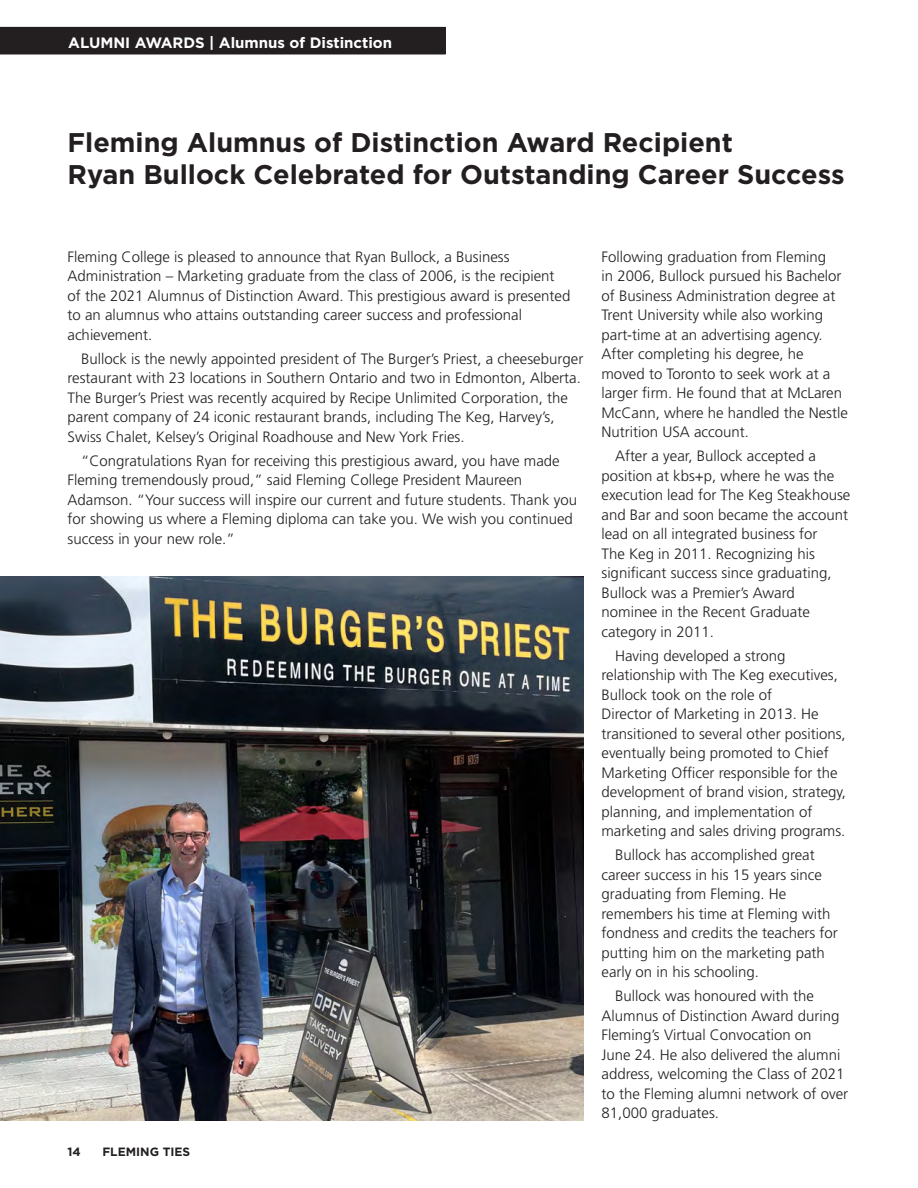
<style>
.page{position:relative;width:918px;height:1188px;background:#fff}
.page>*{position:absolute;margin:0;border:0;box-sizing:border-box;transform-origin:0 0}
.head3{font:700 27px/32.4px "Gotham";color:#231f20}
.body_copy{font:300 15px/19.5px "Frutiger LT Std";color:#231f20}
.t1{font:700 15px "Gotham";color:#fff}
.t2{font:700 12px "Gotham";color:#231f20}
</style>
<div class="page">
<img style="left:0;top:577px;width:584px;height:543px">
<div style="left:0;top:27px;width:446px;height:27px;background:#231f20"></div>
<p class="t1" style="left:68px;top:34px;width:325px">ALUMNI AWARDS | Alumnus of Distinction</p>
<h2 class="head3" style="left:67px;top:126px;width:779px">Fleming Alumnus of Distinction Award Recipient<br>Ryan Bullock Celebrated for Outstanding Career Success</h2>
<p class="body_copy" style="left:68px;top:247px;width:504px">Fleming College is pleased to announce that Ryan Bullock, a Business Administration – Marketing graduate from the class of 2006, is the recipient of the 2021 Alumnus of Distinction Award. This prestigious award is presented to an alumnus who attains outstanding career success and professional achievement.</p>
<p class="body_copy" style="left:68px;top:349px;width:517px;text-indent:14px">Bullock is the newly appointed president of The Burger’s Priest, a cheeseburger restaurant with 23 locations in Southern Ontario and two in Edmonton, Alberta.<br>The Burger’s Priest was recently acquired by Recipe Unlimited Corporation, the parent company of 24 iconic restaurant brands, including The Keg, Harvey’s, Swiss Chalet, Kelsey’s Original Roadhouse and New York Fries.</p>
<p class="body_copy" style="left:68px;top:451px;width:511px;text-indent:14px">“Congratulations Ryan for receiving this prestigious award, you have made Fleming tremendously proud,” said Fleming College President Maureen Adamson. “Your success will inspire our current and future students. Thank you for showing us where a Fleming diploma can take you. We wish you continued success in your new role.”</p>
<p class="t2" style="left:68px;top:1144px;width:15px">14</p>
<p class="t2" style="left:102px;top:1144px;width:89px">FLEMING TIES</p>
<p class="body_copy" style="left:602px;top:247px;width:248px">Following graduation from Fleming<br>in 2006, Bullock pursued his Bachelor of Business Administration degree at Trent University while also working part-time at an advertising agency.<br>After completing his degree, he moved to Toronto to seek work at a larger firm. He found that at McLaren McCann, where he handled the Nestle Nutrition USA account.</p>
<p class="body_copy" style="left:602px;top:447px;width:250px;text-indent:14px">After a year, Bullock accepted a position at kbs+p, where he was the execution lead for The Keg Steakhouse and Bar and soon became the account lead on all integrated business for<br>The Keg in 2011. Recognizing his significant success since graduating,<br>Bullock was a Premier’s Award nominee in the Recent Graduate category in 2011.</p>
<p class="body_copy" style="left:602px;top:646px;width:246px;text-indent:14px">Having developed a strong relationship with The Keg executives, Bullock took on the role of<br>Director of Marketing in 2013. He transitioned to several other positions, eventually being promoted to Chief Marketing Officer responsible for the development of brand vision, strategy, planning, and implementation of marketing and sales driving programs.</p>
<p class="body_copy" style="left:602px;top:846px;width:238px;text-indent:14px">Bullock has accomplished great career success in his 15 years since graduating from Fleming. He remembers his time at Fleming with fondness and credits the teachers for putting him on the marketing path early on in his schooling.</p>
<p class="body_copy" style="left:602px;top:987px;width:248px;text-indent:14px">Bullock was honoured with the<br>Alumnus of Distinction Award during<br>Fleming’s Virtual Convocation on<br>June 24. He also delivered the alumni address, welcoming the Class of 2021 to the Fleming alumni network of over<br>81,000 graduates.</p>
</div>
